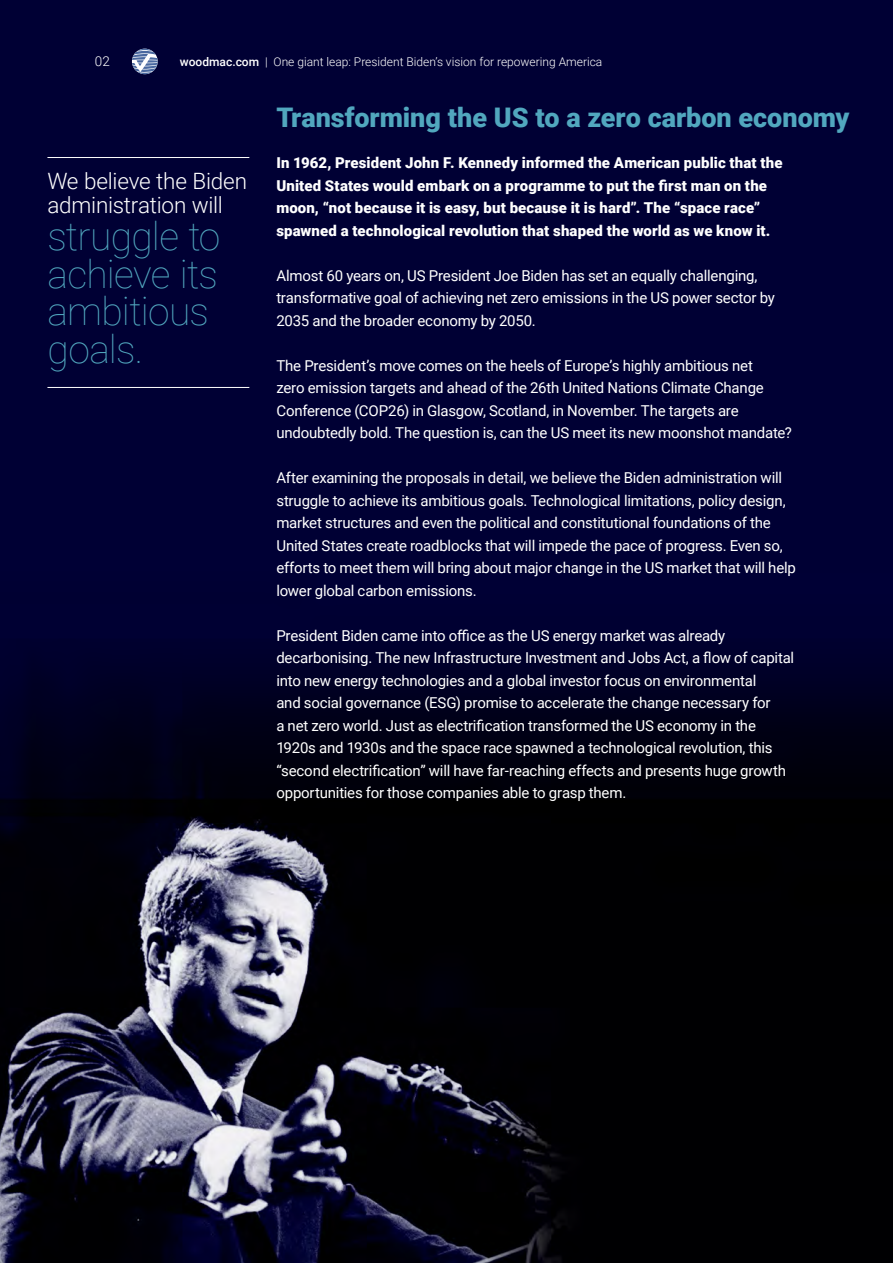
<style>
.page{position:relative;width:893px;height:1263px;background:#000034}
.page>*{position:absolute;margin:0;border:0;box-sizing:border-box;transform-origin:0 0}
.heading{font:100 39px/37.5px "Roboto";letter-spacing:-.02em;color:#51a7be}
.t1{font:900 27px "Roboto";color:#51a7be}
.heading-2{font:300 22.5px/24px "Roboto";letter-spacing:-.01em;color:#fff}
.t2{font:15px/22.5px "Roboto";letter-spacing:-.015em;color:#fff}
.t3{font:900 15px/22.5px "Roboto";letter-spacing:.01em;color:#fff}
.t4{font:300 13.5px "Roboto";color:#fff}
.t5{font:300 12px "Roboto";color:#fff}
.s1{font-weight:500}
</style>
<div class="page">
<img style="left:0;top:660px;width:893px;height:603px">
<hr style="left:47px;top:387px;width:202px;height:1px;background:#fff">
<hr style="left:47px;top:157px;width:202px;height:1px;background:#fff">
<svg style="left:132px;top:49px;width:26px;height:25px"></svg>
<p class="t4" style="left:95px;top:52px;width:16px">02</p>
<p class="t5" style="left:180px;top:53px;width:424px"><span class="s1">woodmac.com</span> | One giant leap: President Biden’s vision for repowering America</p>
<p class="heading-2" style="left:47px;top:168px;width:201px">We believe the Biden administration will</p>
<p class="heading" style="left:47px;top:216px;width:174px">struggle to achieve its ambitious goals.</p>
<p class="t1" style="left:276px;top:99px;width:575px">Transforming the US to a zero carbon economy</p>
<p class="t3" style="left:276px;top:151px;width:508px">In 1962, President John F. Kennedy informed the American public that the United States would embark on a programme to put the first man on the moon, “not because it is easy, but because it is hard”. The “space race” spawned a technological revolution that shaped the world as we know it.</p>
<p class="t2" style="left:276px;top:264px;width:500px">Almost 60 years on, US President Joe Biden has set an equally challenging, transformative goal of achieving net zero emissions in the US power sector by<br>2035 and the broader economy by 2050.</p>
<p class="t2" style="left:276px;top:354px;width:517px">The President’s move comes on the heels of Europe’s highly ambitious net<br>zero emission targets and ahead of the 26th United Nations Climate Change Conference (COP26) in Glasgow, Scotland, in November. The targets are undoubtedly bold. The question is, can the US meet its new moonshot mandate?</p>
<p class="t2" style="left:276px;top:466px;width:521px">After examining the proposals in detail, we believe the Biden administration will struggle to achieve its ambitious goals. Technological limitations, policy design, market structures and even the political and constitutional foundations of the United States create roadblocks that will impede the pace of progress. Even so, efforts to meet them will bring about major change in the US market that will help lower global carbon emissions.</p>
<p class="t2" style="left:276px;top:624px;width:519px">President Biden came into office as the US energy market was already decarbonising. The new Infrastructure Investment and Jobs Act, a flow of capital into new energy technologies and a global investor focus on environmental<br>and social governance (ESG) promise to accelerate the change necessary for<br>a net zero world. Just as electrification transformed the US economy in the 1920s and 1930s and the space race spawned a technological revolution, this “second electrification” will have far-reaching effects and presents huge growth opportunities for those companies able to grasp them.</p>
</div>
